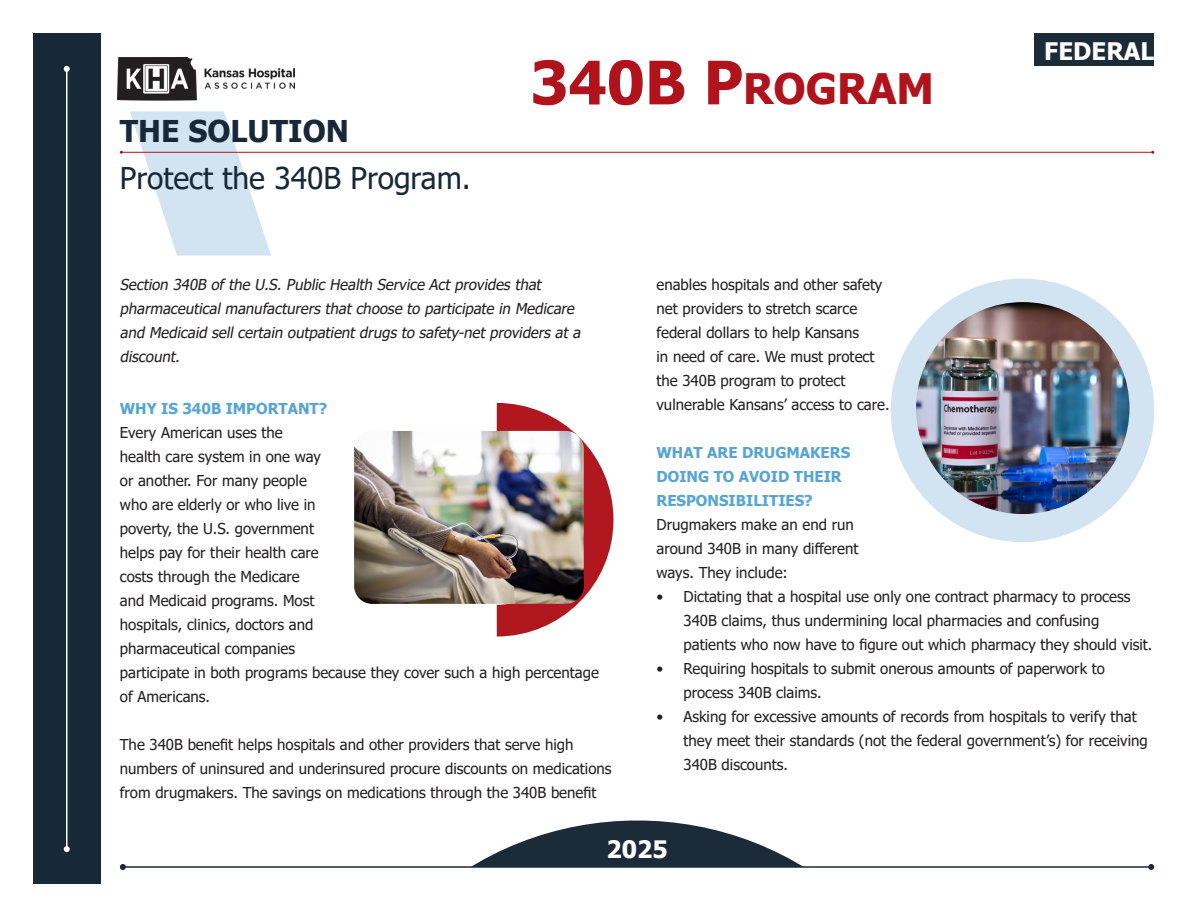
<style>
.page{position:relative;width:1188px;height:918px;background:#fff}
.page>*{position:absolute;margin:0;border:0;box-sizing:border-box;transform-origin:0 0}
.t1{font:700 42px "Tahoma";color:#b0131c}
.t2{font:30px "Tahoma";color:#172938}
.t3{font:700 30px "Tahoma";color:#172938}
.t4{font:700 24.15px "Tahoma";color:#fff}
.t5{font:700 24px "Tahoma";color:#fff}
.t6{font:15px/24px "Tahoma";color:#231f20}
.t7{font:italic 15px/24px "Tahoma";color:#231f20}
.t8{font:700 15px/24px "Tahoma";color:#58a5d5}
.s1{font-size:60px}
</style>
<div class="page">
<svg style="left:497px;top:403px;width:116px;height:234px"></svg>
<img style="left:354px;top:431px;width:230px;height:173px">
<div style="left:891px;top:279px;width:263px;height:263px;background:#d2e3f2;border-radius:50%"></div>
<img style="left:916px;top:302px;width:214px;height:212px">
<div style="left:33px;top:34px;width:67px;height:850px;background:#172938"></div>
<hr style="left:66px;top:69px;width:2px;height:780px;background:#fff">
<svg style="left:64px;top:66px;width:6px;height:6px"></svg>
<svg style="left:64px;top:846px;width:6px;height:6px"></svg>
<svg style="left:130px;top:111px;width:141px;height:145px"></svg>
<hr style="left:121px;top:152px;width:1032px;height:1px;background:#b0131c">
<img style="left:117px;top:57px;width:178px;height:44px">
<div style="left:1035px;top:34px;width:119px;height:32px;background:#1c2b38"></div>
<svg style="left:472px;top:820px;width:330px;height:46px;fill:#1c2b38"></svg>
<hr style="left:123px;top:866px;width:1028px;height:2px;background:#1c2b38">
<svg style="left:120px;top:864px;width:6px;height:6px"></svg>
<svg style="left:1148px;top:864px;width:6px;height:6px"></svg>
<p class="t3" style="left:120px;top:110px;width:231px">THE SOLUTION</p>
<p class="t2" style="left:120px;top:158px;width:353px">Protect the 340B Program.</p>
<p class="t1" style="left:530px;top:60px;width:405px"><span class="s1">340B P</span>ROGRAM</p>
<p class="t4" style="left:1044px;top:34px;width:111px">FEDERAL</p>
<p class="t7" style="left:120px;top:273px;width:466px">Section 340B ofthe U.S.PublicHealth Service Actprovidesthat pharmaceuticalmanufacturersthatchoose to participate in Medicare and Medicaid sellcertain outpatientdrugsto safety-netprovidersata discount.</p>
<p class="t8" style="left:120px;top:398px;width:209px">WHY IS 340B IMPORTANT?</p>
<p class="t6" style="left:120px;top:422px;width:481px">Every American uses the<br>health care system in one way<br>or another. For many people<br>who are elderly or who live in<br>poverty, the U.S. government<br>helps pay for their health care<br>costs through the Medicare<br>and Medicaid programs. Most<br>hospitals, clinics, doctors and<br>pharmaceutical companies<br>participate in both programs because they cover such a high percentage of Americans.</p>
<p class="t6" style="left:120px;top:734px;width:493px">The 340B benefit helps hospitals and other providers that serve high numbers of uninsured and underinsured procure discounts on medications from drugmakers. The savings on medications through the 340B benefit</p>
<p class="t6" style="left:657px;top:273px;width:235px">enables hospitals and other safety net providers to stretch scarce federal dollars to help Kansans<br>in need of care. We must protect the 340B program to protect vulnerable Kansans’ access to care.</p>
<p class="t8" style="left:657px;top:441px;width:195px">WHAT ARE DRUGMAKERS<br>DOING TO AVOID THEIR<br>RESPONSIBILITIES?</p>
<p class="t6" style="left:657px;top:513px;width:203px">Drugmakers make an end run around 340B in many different ways. They include:</p>
<p class="t6" style="left:684px;top:585px;width:471px;text-indent:-27px">• Dictating that a hospital use only one contract pharmacy to process<br>340B claims, thus undermining local pharmacies and confusing patients who now have to figure out which pharmacy they should visit.</p>
<p class="t6" style="left:684px;top:657px;width:423px;text-indent:-27px">• Requiring hospitals to submit onerous amounts of paperwork to process 340B claims.</p>
<p class="t6" style="left:684px;top:705px;width:466px;text-indent:-27px">• Asking for excessive amounts of records from hospitals to verify that they meet their standards (not the federal government’s) for receiving<br>340B discounts.</p>
<p class="t5" style="left:607px;top:832px;width:63px">2025</p>
</div>
